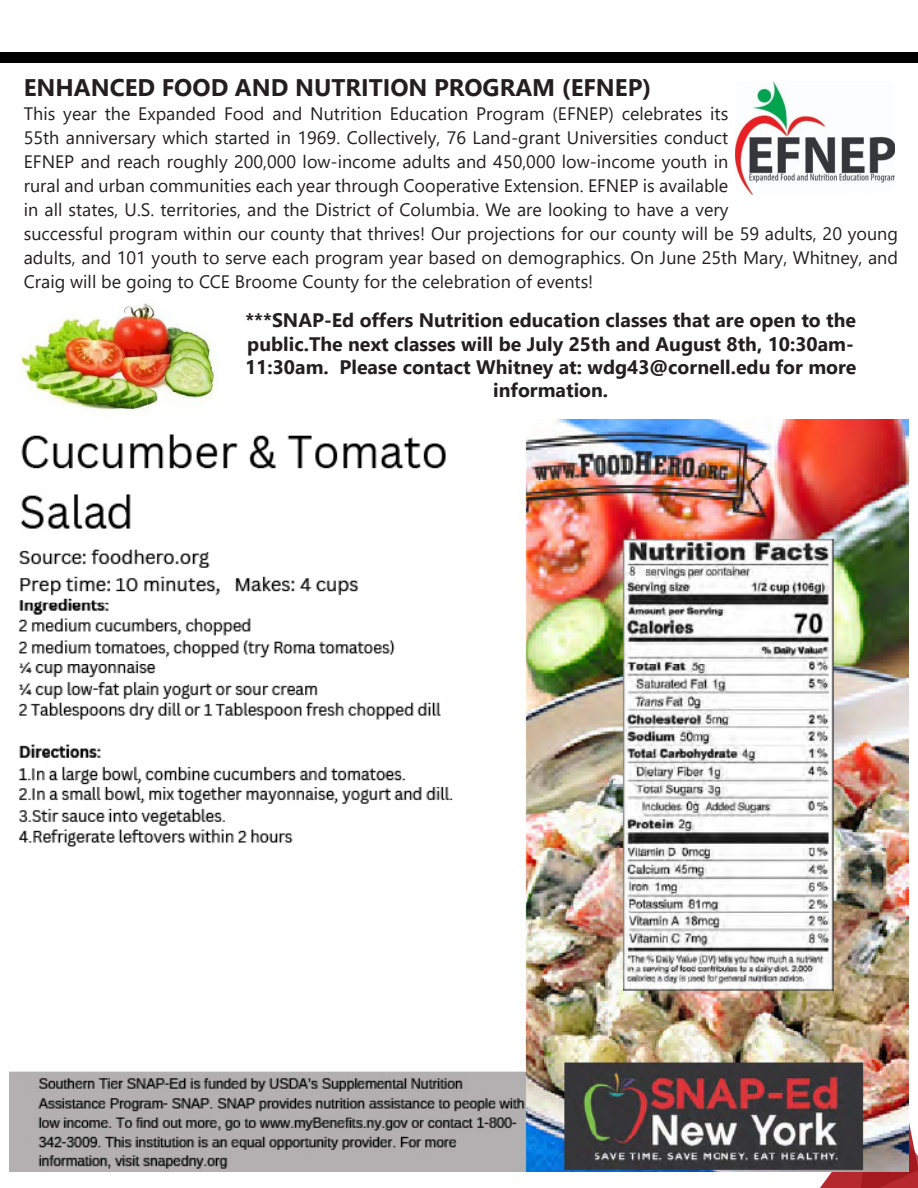
<style>
.page{position:relative;width:918px;height:1188px;background:#fff}
.page>*{position:absolute;margin:0;border:0;box-sizing:border-box;transform-origin:0 0}
.t1{font:700 24px "Segoe UI";color:#231f20}
.t2{font:700 19.5px/23.4px "Segoe UI";color:#231f20;text-align:center}
.t3{font:18px/24px "Segoe UI";color:#231f20}
</style>
<div class="page">
<svg style="left:815px;top:1123px;width:103px;height:65px"></svg>
<img style="left:9px;top:420px;width:900px;height:751px">
<img style="left:735px;top:81px;width:160px;height:113px">
<img style="left:20px;top:301px;width:200px;height:121px">
<div style="left:0;top:52px;width:918px;height:11px;background:#000"></div>
<p class="t1" style="left:24px;top:65px;width:629px">ENHANCED FOOD AND NUTRITION PROGRAM (EFNEP)</p>
<p class="t3" style="left:24px;top:100px;width:876px">This year the Expanded Food and Nutrition Education Program (EFNEP) celebrates its<br>55th anniversary which started in 1969. Collectively, 76 Land-grant Universities conduct<br>EFNEP and reach roughly 200,000 low-income adults and 450,000 low-income youth in<br>rural and urban communities each year through Cooperative Extension. EFNEP is available<br>in all states, U.S. territories, and the District of Columbia. We are looking to have a very<br>successful program within our county that thrives! Our projections for our county will be 59 adults, 20 young adults, and 101 youth to serve each program year based on demographics. On June 25th Mary, Whitney, and Craig will be going to CCE Broome County for the celebration of events!</p>
<p class="t2" style="left:245px;top:307px;width:613px">***SNAP-Ed offers Nutrition education classes that are open to the public.The next classes will be July 25th and August 8th, 10:30am-11:30am. Please contact Whitney at: wdg43@cornell.edu for more information.</p>
</div>
